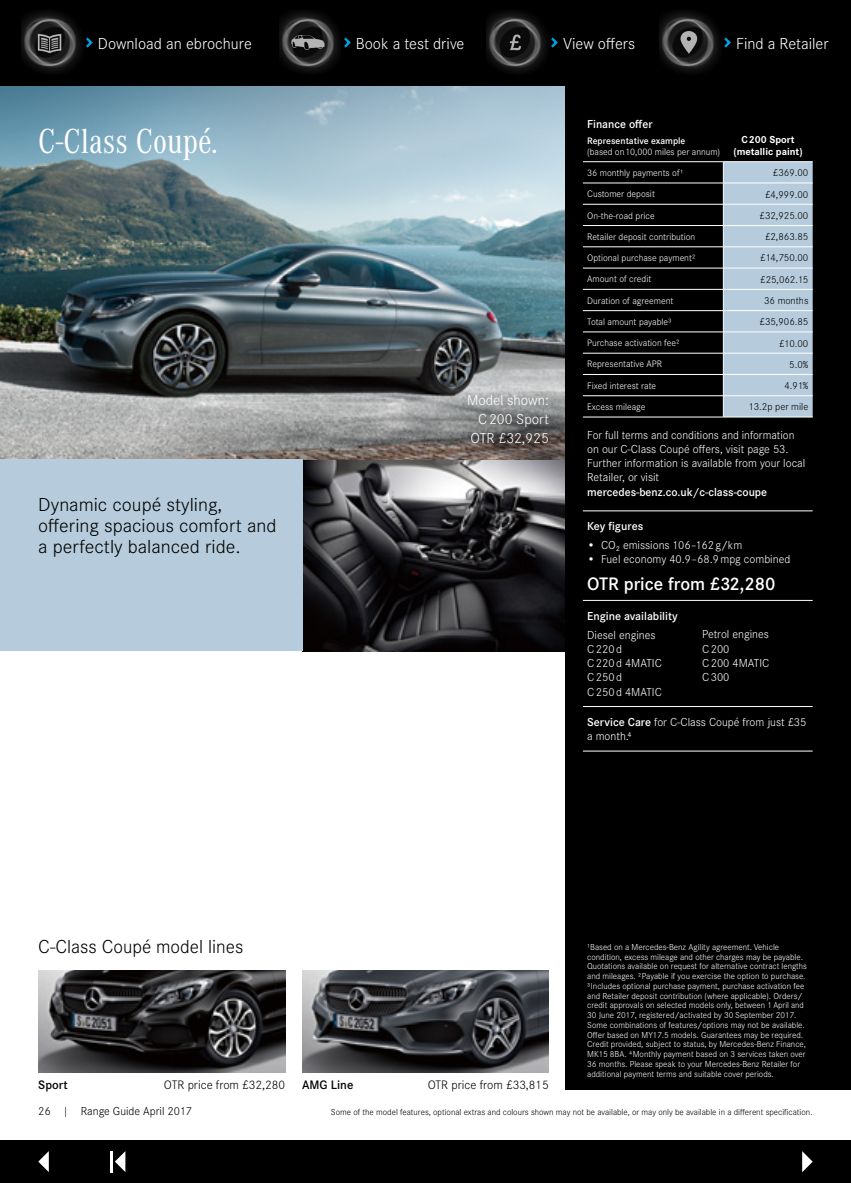
<style>
.page{position:relative;width:851px;height:1183px;background:#fff}
.page>*{position:absolute;margin:0;border:0;box-sizing:border-box;transform-origin:0 0}
.t1{font:36px "Corporate A Cond Pro";color:#fff}
.t2{font:300 19.5px/21px "Corporate S";color:#000;scale:1.04 1}
.t3{font:300 19.5px "Corporate S";color:#000}
.t4{font:600 18.75px "Corporate S";color:#fff}
.t5{font:300 16.5px "Corporate S";color:#fff}
.t6{font:300 15px/18.8px "Corporate S";color:#fff;text-align:right}
.t7{font:300 12.75px "Corporate S";color:#000}
.t8{font:600 12.75px "Corporate S";color:#000}
.t9{font:300 12px/14.2px "Corporate S";color:#fff}
.t10{font:600 12px "Corporate S";color:#fff}
.t11{font:300 12px "Corporate S";color:#000}
.t12{font:300 10.5px "Corporate S";color:#000}
.t13{font:700 10.5px/12px "Corporate S";color:#fff;text-align:center}
.t14{font:300 9.75px "Corporate S";color:#fff}
.t15{font:600 9.75px "Corporate S";color:#fff}
.t16{font:300 9px/9.8px "Corporate S";color:#fff}
.t17{font:300 9px "Corporate S";color:#000}
.s1{font-weight:600}
</style>
<div class="page">
<div style="left:0;top:1140px;width:850px;height:42px;background:#000"></div>
<img style="left:302px;top:459px;width:264px;height:192px">
<img style="left:0;top:85px;width:566px;height:374px">
<img style="left:38px;top:970px;width:247px;height:101px">
<img style="left:302px;top:970px;width:247px;height:101px">
<div style="left:566px;top:85px;width:284px;height:1004px;background:#000"></div>
<div style="left:0;top:459px;width:302px;height:192px;background:#b6ccdc"></div>
<hr style="left:583px;top:161px;width:140px;height:1px;background:#fff">
<hr style="left:723px;top:161px;width:89px;height:1px;background:#fff">
<hr style="left:583px;top:183px;width:140px;height:1px;background:#fff">
<hr style="left:583px;top:204px;width:140px;height:1px;background:#fff">
<hr style="left:583px;top:225px;width:140px;height:1px;background:#fff">
<hr style="left:583px;top:246px;width:140px;height:1px;background:#fff">
<hr style="left:583px;top:268px;width:140px;height:1px;background:#fff">
<hr style="left:583px;top:289px;width:140px;height:1px;background:#fff">
<hr style="left:583px;top:310px;width:140px;height:1px;background:#fff">
<hr style="left:583px;top:331px;width:140px;height:1px;background:#fff">
<hr style="left:583px;top:353px;width:140px;height:1px;background:#fff">
<hr style="left:583px;top:374px;width:140px;height:1px;background:#fff">
<hr style="left:583px;top:395px;width:140px;height:1px;background:#fff">
<svg style="left:723px;top:162px;width:89px;height:254px;background:#b9cedd"></svg>
<hr style="left:583px;top:416px;width:140px;height:1px;background:#fff">
<hr style="left:723px;top:416px;width:89px;height:1px;background:#fff">
<hr style="left:583px;top:510px;width:229px;height:1px;background:#fff">
<hr style="left:583px;top:600px;width:229px;height:1px;background:#fff">
<hr style="left:583px;top:706px;width:229px;height:1px;background:#fff">
<hr style="left:583px;top:750px;width:229px;height:1px;background:#fff">
<svg style="left:802px;top:1150px;width:10px;height:21px"></svg>
<svg style="left:38px;top:1150px;width:11px;height:21px"></svg>
<svg style="left:115px;top:1150px;width:10px;height:21px"></svg>
<hr style="left:111px;top:1150px;width:2px;height:21px;background:#fff">
<div style="left:0;top:0;width:850px;height:85px;background:#000"></div>
<img style="left:486px;top:0;width:68px;height:85px">
<svg style="left:551px;top:37px;width:7px;height:11px"></svg>
<img style="left:279px;top:0;width:68px;height:85px">
<svg style="left:344px;top:37px;width:7px;height:11px"></svg>
<img style="left:659px;top:0;width:68px;height:85px">
<svg style="left:724px;top:37px;width:6px;height:11px"></svg>
<img style="left:21px;top:0;width:68px;height:85px">
<svg style="left:86px;top:37px;width:7px;height:11px"></svg>
<h3 class="t5" style="left:98px;top:34px;width:155px">Download an ebrochure</h3>
<h3 class="t5" style="left:356px;top:34px;width:110px">Book a test drive</h3>
<h3 class="t5" style="left:563px;top:34px;width:74px">View offers</h3>
<h3 class="t5" style="left:736px;top:34px;width:94px">Find a Retailer</h3>
<h1 class="t1" style="left:38px;top:116px;width:181px">C-Class Coupé.</h1>
<h2 class="t2" style="left:38px;top:493px;width:230px">Dynamic coupé styling, offering spacious comfort and a perfectly balanced ride.</h2>
<h2 class="t3" style="left:38px;top:935px;width:206px">C-Class Coupé model lines</h2>
<h3 class="t6" style="left:467px;top:391px;width:83px">Model shown:<br>C 200 Sport<br>OTR £32,925</h3>
<h3 class="t10" style="left:587px;top:117px;width:67px">Finance offer</h3>
<p class="t15" style="left:587px;top:135px;width:100px">Representative example</p>
<p class="t14" style="left:587px;top:146px;width:134px">(based on 10,000 miles per annum)</p>
<p class="t13" style="left:733px;top:134px;width:71px">C 200 Sport (metallic paint)</p>
<p class="t14" style="left:587px;top:167px;width:98px">36 monthly payments of¹</p>
<p class="t12" style="left:772px;top:167px;width:37px">£369.00</p>
<p class="t14" style="left:587px;top:188px;width:69px">Customer deposit</p>
<p class="t12" style="left:764px;top:188px;width:45px">£4,999.00</p>
<p class="t14" style="left:587px;top:210px;width:69px">On-the-road price</p>
<p class="t12" style="left:759px;top:209px;width:50px">£32,925.00</p>
<p class="t14" style="left:587px;top:231px;width:110px">Retailer deposit contribution</p>
<p class="t12" style="left:764px;top:231px;width:45px">£2,863.85</p>
<p class="t14" style="left:587px;top:252px;width:110px">Optional purchase payment²</p>
<p class="t12" style="left:760px;top:252px;width:50px">£14,750.00</p>
<p class="t14" style="left:587px;top:273px;width:66px">Amount of credit</p>
<p class="t12" style="left:760px;top:273px;width:50px">£25,062.15</p>
<p class="t14" style="left:587px;top:295px;width:88px">Duration of agreement</p>
<p class="t12" style="left:764px;top:294px;width:46px">36 months</p>
<p class="t14" style="left:587px;top:316px;width:86px">Total amount payable³</p>
<p class="t12" style="left:759px;top:316px;width:50px">£35,906.85</p>
<p class="t14" style="left:587px;top:337px;width:94px">Purchase activation fee²</p>
<p class="t12" style="left:779px;top:337px;width:31px">£10.00</p>
<p class="t14" style="left:587px;top:358px;width:77px">Representative APR</p>
<p class="t12" style="left:789px;top:358px;width:21px">5.0%</p>
<p class="t14" style="left:587px;top:380px;width:70px">Fixed interest rate</p>
<p class="t12" style="left:784px;top:379px;width:25px">4.91%</p>
<p class="t14" style="left:587px;top:401px;width:60px">Excess mileage</p>
<p class="t12" style="left:748px;top:401px;width:61px">13.2p per mile</p>
<h3 class="t9" style="left:587px;top:427px;width:220px">For full terms and conditions and information on our C-Class Coupé offers, visit page 53.<br>Further information is available from your local Retailer, or visit</h3>
<h3 class="t10" style="left:587px;top:484px;width:181px">mercedes-benz.co.uk/c-class-coupe</h3>
<h3 class="t10" style="left:587px;top:519px;width:58px">Key figures</h3>
<h3 class="t9" style="left:587px;top:537px;width:157px">• CO₂ emissions 106–162 g/km</h3>
<h3 class="t9" style="left:587px;top:552px;width:205px">• Fuel economy 40.9–68.9 mpg combined</h3>
<h3 class="t4" style="left:587px;top:572px;width:190px">OTR price from £32,280</h3>
<h3 class="t10" style="left:587px;top:609px;width:92px">Engine availability</h3>
<h3 class="t9" style="left:587px;top:627px;width:76px">Diesel engines<br>C 220 d<br>C 220 d 4MATIC<br>C 250 d<br>C 250 d 4MATIC</h3>
<h3 class="t9" style="left:702px;top:627px;width:69px">Petrol engines<br>C 200<br>C 200 4MATIC<br>C 300</h3>
<h3 class="t9" style="left:587px;top:715px;width:221px"><span class="s1">Service Care</span> for C-Class Coupé from just £35 a month.⁴</h3>
<p class="t16" style="left:587px;top:941px;width:221px">¹Based on a Mercedes-Benz Agility agreement. Vehicle condition, excess mileage and other charges may be payable.<br>Quotations available on request for alternative contract lengths and mileages. ²Payable if you exercise the option to purchase.<br>³Includes optional purchase payment, purchase activation fee and Retailer deposit contribution (where applicable). Orders/ credit approvals on selected models only, between 1 April and 30 June 2017, registered/activated by 30 September 2017.<br>Some combinations of features/options may not be available.<br>Offer based on MY17.5 models. Guarantees may be required.<br>Credit provided, subject to status, by Mercedes-Benz Finance, MK15 8BA. ⁴Monthly payment based on 3 services taken over 36 months. Please speak to your Mercedes-Benz Retailer for additional payment terms and suitable cover periods.</p>
<h3 class="t8" style="left:38px;top:1077px;width:31px">Sport</h3>
<h3 class="t7" style="left:164px;top:1077px;width:123px">OTR price from £32,280</h3>
<h3 class="t8" style="left:302px;top:1077px;width:53px">AMG Line</h3>
<h3 class="t7" style="left:427px;top:1077px;width:123px">OTR price from £33,815</h3>
<h3 class="t11" style="left:38px;top:1103px;width:155px">26 | Range Guide April 2017</h3>
<p class="t17" style="left:331px;top:1106px;width:483px">Some of the model features, optional extras and colours shown may not be available, or may only be available in a different specification.</p>
</div>
